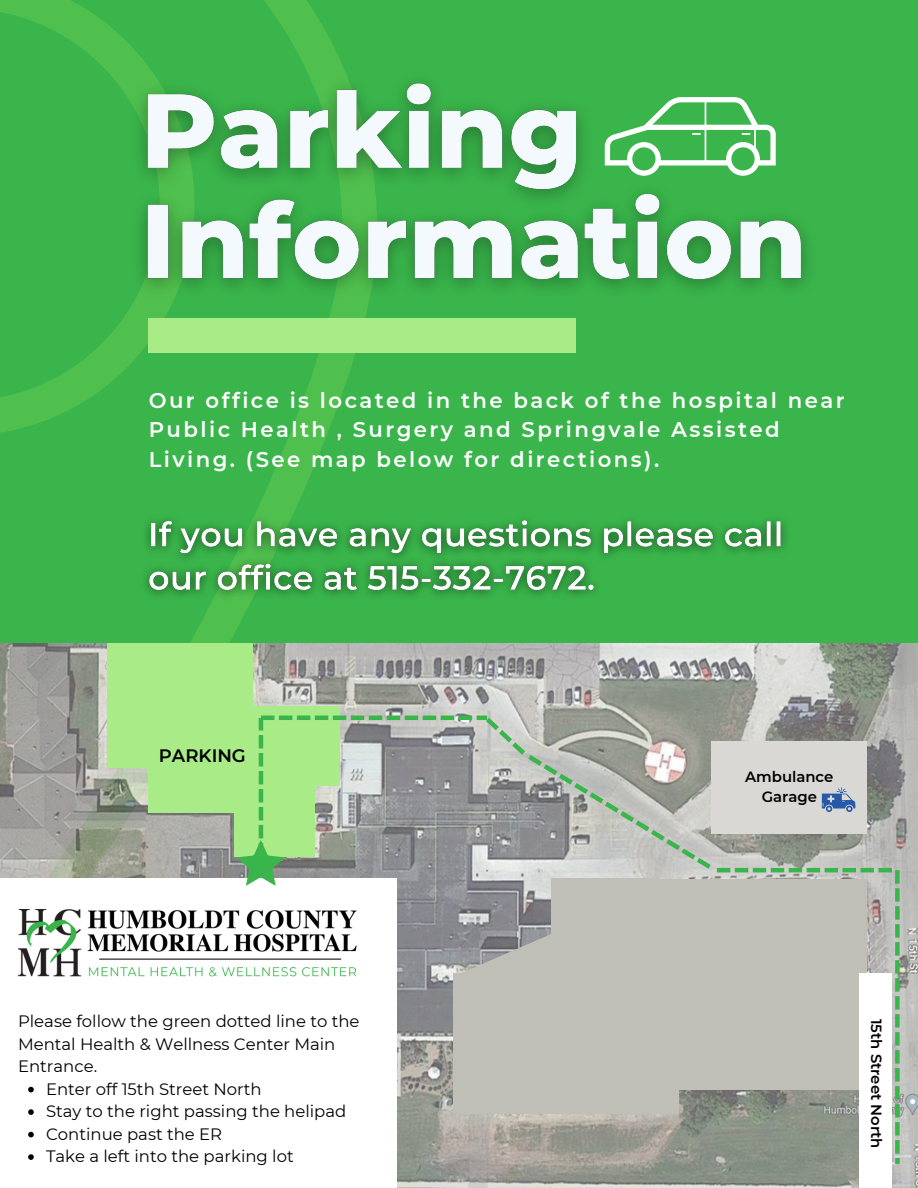
<style>
.page{position:relative;width:918px;height:1188px;background:#3ab54b}
.page>*{position:absolute;margin:0;border:0;box-sizing:border-box;transform-origin:0 0}
.t1{font:600 21.3px/29.2px "Montserrat";letter-spacing:.115em;color:#fff}
.t2{font:600 18px "Montserrat";color:#010101}
.t3{font:16.5px/22.5px "Montserrat";color:#000}
.t4{font:600 14.85px "Montserrat";color:#000}
</style>
<div class="page">
<svg style="left:190px;top:0;width:165px;height:643px"></svg>
<svg style="left:0;top:0;width:194px;height:436px"></svg>
<img style="left:0;top:643px;width:918px;height:545px">
<div style="left:149px;top:319px;width:427px;height:34px;background:#a8eb87"></div>
<div style="left:641px;top:879px;width:226px;height:211px;background:#bfbfb8"></div>
<div style="left:453px;top:973px;width:226px;height:141px;background:#bfbfb8"></div>
<svg style="left:453px;top:886px;width:264px;height:219px"></svg>
<div style="left:551px;top:879px;width:107px;height:68px;background:#bfbfb8"></div>
<div style="left:711px;top:741px;width:156px;height:92px;background:#dad8d5"></div>
<svg style="left:895px;top:870px;width:5px;height:294px"></svg>
<hr style="left:717px;top:868px;width:13px;height:4px;background:#3ab54b">
<hr style="left:735px;top:868px;width:13px;height:4px;background:#3ab54b">
<hr style="left:753px;top:868px;width:13px;height:4px;background:#3ab54b">
<hr style="left:771px;top:868px;width:13px;height:4px;background:#3ab54b">
<hr style="left:789px;top:868px;width:13px;height:4px;background:#3ab54b">
<hr style="left:807px;top:868px;width:13px;height:4px;background:#3ab54b">
<hr style="left:825px;top:868px;width:13px;height:4px;background:#3ab54b">
<hr style="left:843px;top:868px;width:13px;height:4px;background:#3ab54b">
<hr style="left:860px;top:868px;width:14px;height:4px;background:#3ab54b">
<hr style="left:878px;top:868px;width:14px;height:4px;background:#3ab54b">
<svg style="left:486px;top:718px;width:225px;height:151px;background:#adb1ab"></svg>
<div style="left:860px;top:973px;width:32px;height:215px;background:#fff"></div>
<div style="left:0;top:879px;width:397px;height:309px;background:#fff"></div>
<img style="left:18px;top:909px;width:339px;height:68px">
<div style="left:149px;top:725px;width:145px;height:87px;background:#a8eb87"></div>
<div style="left:108px;top:643px;width:145px;height:125px;background:#a8eb87"></div>
<div style="left:238px;top:706px;width:102px;height:80px;background:#a8eb87"></div>
<div style="left:234px;top:768px;width:81px;height:88px;background:#a8eb87"></div>
<svg style="left:237px;top:718px;width:48px;height:168px"></svg>
<hr style="left:261px;top:716px;width:13px;height:4px;background:#3ab54b">
<hr style="left:279px;top:716px;width:13px;height:4px;background:#3ab54b">
<hr style="left:297px;top:716px;width:13px;height:4px;background:#3ab54b">
<hr style="left:315px;top:716px;width:13px;height:4px;background:#3ab54b">
<hr style="left:333px;top:716px;width:13px;height:4px;background:#3ab54b">
<hr style="left:351px;top:716px;width:13px;height:4px;background:#3ab54b">
<hr style="left:369px;top:716px;width:13px;height:4px;background:#3ab54b">
<hr style="left:387px;top:716px;width:13px;height:4px;background:#3ab54b">
<hr style="left:405px;top:716px;width:13px;height:4px;background:#3ab54b">
<hr style="left:423px;top:716px;width:13px;height:4px;background:#3ab54b">
<hr style="left:441px;top:716px;width:13px;height:4px;background:#3ab54b">
<hr style="left:459px;top:716px;width:13px;height:4px;background:#3ab54b">
<hr style="left:477px;top:716px;width:10px;height:4px;background:#3ab54b">
<svg style="left:822px;top:787px;width:34px;height:25px"></svg>
<img style="left:114px;top:45px;width:695px;height:291px">
<svg style="left:28px;top:1087px;width:6px;height:5px"></svg>
<svg style="left:28px;top:1109px;width:6px;height:6px"></svg>
<svg style="left:28px;top:1132px;width:6px;height:5px"></svg>
<svg style="left:28px;top:1154px;width:6px;height:6px"></svg>
<img style="left:144px;top:501px;width:642px;height:115px">
<p class="t1" style="left:149px;top:386px;width:697px">Our office is located in the back of the hospital near<br>Public Health , Surgery and Springvale Assisted<br>Living. (See map below for directions).</p>
<p class="t2" style="left:159px;top:745px;width:89px">PARKING</p>
<p class="t3" style="left:18px;top:1010px;width:343px">Please follow the green dotted line to the<br>Mental Health &amp; Wellness Center Main<br>Entrance.</p>
<p class="t3" style="left:46px;top:1077px;width:217px">Enter off 15th Street North</p>
<p class="t3" style="left:46px;top:1100px;width:302px">Stay to the right passing the helipad</p>
<p class="t3" style="left:46px;top:1122px;width:178px">Continue past the ER</p>
<p class="t3" style="left:46px;top:1145px;width:249px">Take a left into the parking lot</p>
<p class="t4" style="left:745px;top:768px;width:90px">Ambulance</p>
<p class="t4" style="left:762px;top:788px;width:57px">Garage</p>
<p class="t4" style="left:886px;top:1019px;width:131px;rotate:90deg">15th Street North</p>
</div>
